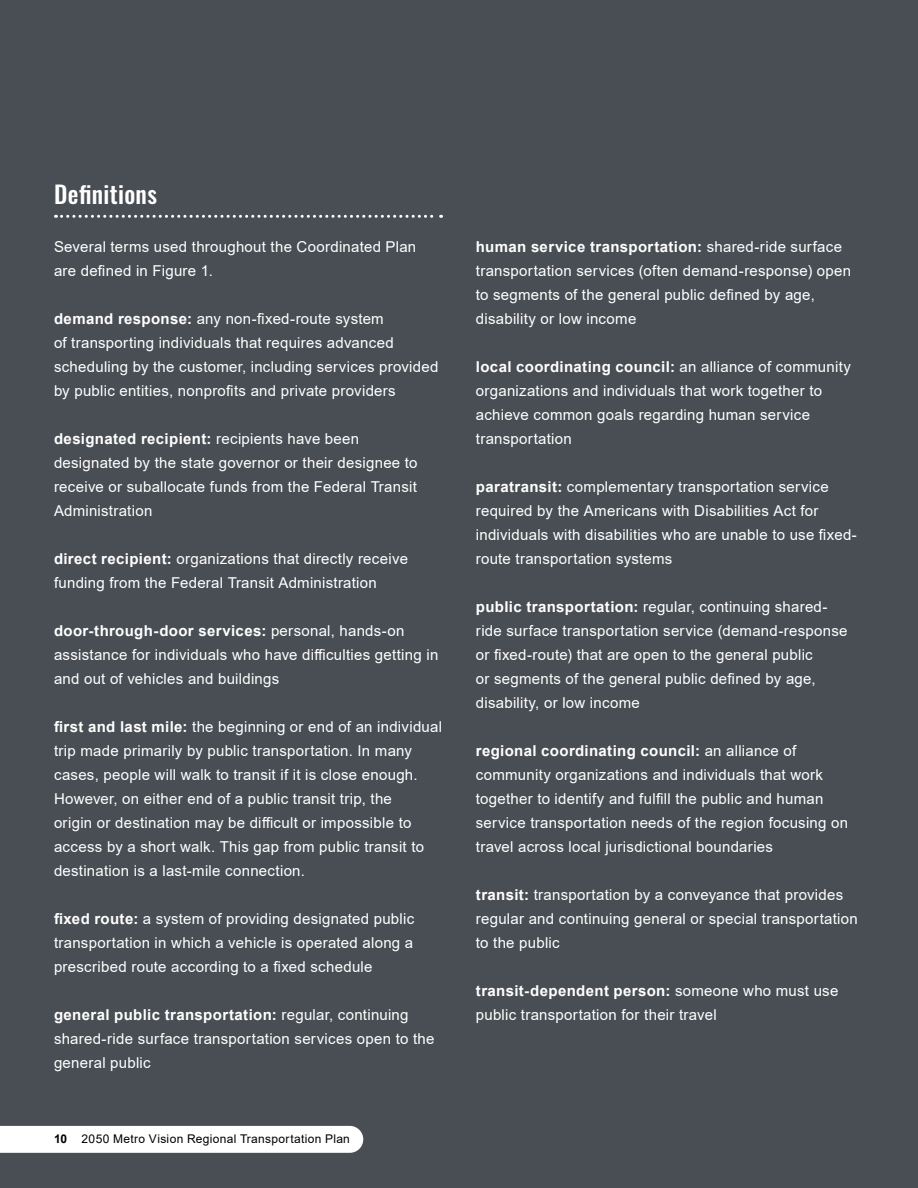
<style>
.page{position:relative;width:918px;height:1188px;background:#494e54}
.page>*{position:absolute;margin:0;border:0;box-sizing:border-box;transform-origin:0 0}
.t1{font:500 24px "Oswald";letter-spacing:.015em;color:#fff}
.t2{font:15px/24px "Arial";letter-spacing:.02em;color:#fff}
.t3{font:12px "Arial";letter-spacing:.03em;color:#000101}
.s1{font-weight:700}
</style>
<div class="page">
<svg style="left:56px;top:215px;width:386px;height:3px"></svg>
<div style="left:0;top:1126px;width:363px;height:27px;background:#fff"></div>
<h2 class="t1" style="left:54px;top:182px;width:105px">Definitions</h2>
<p class="t2" style="left:54px;top:235px;width:364px">Several terms used throughout the Coordinated Plan are defined in Figure 1.</p>
<p class="t2" style="left:54px;top:307px;width:386px"><span class="s1">demand response:</span> any non-fixed-route system<br>of transporting individuals that requires advanced scheduling by the customer, including services provided by public entities, nonprofits and private providers</p>
<p class="t2" style="left:54px;top:427px;width:365px"><span class="s1">designated recipient:</span> recipients have been designated by the state governor or their designee to receive or suballocate funds from the Federal Transit Administration</p>
<p class="t2" style="left:54px;top:547px;width:356px"><span class="s1">direct recipient:</span> organizations that directly receive funding from the Federal Transit Administration</p>
<p class="t2" style="left:54px;top:619px;width:386px"><span class="s1">door-through-door services:</span> personal, hands-on assistance for individuals who have difficulties getting in and out of vehicles and buildings</p>
<p class="t2" style="left:54px;top:715px;width:390px"><span class="s1">first and last mile:</span> the beginning or end of an individual trip made primarily by public transportation. In many cases, people will walk to transit if it is close enough.<br>However, on either end of a public transit trip, the<br>origin or destination may be difficult or impossible to access by a short walk. This gap from public transit to destination is a last-mile connection.</p>
<p class="t2" style="left:54px;top:907px;width:362px;text-align:justify"><span class="s1">fixed route:</span> a system of providing designated public transportation in which a vehicle is operated along a prescribed route according to a fixed schedule</p>
<p class="t2" style="left:54px;top:1003px;width:382px"><span class="s1">general public transportation:</span> regular, continuing shared-ride surface transportation services open to the general public</p>
<p class="t3" style="left:54px;top:1130px;width:297px"><span class="s1">10</span> 2050 Metro Vision Regional Transportation Plan</p>
<p class="t2" style="left:476px;top:235px;width:377px"><span class="s1">human service transportation:</span> shared-ride surface transportation services (often demand-response) open to segments of the general public defined by age, disability or low income</p>
<p class="t2" style="left:476px;top:355px;width:377px"><span class="s1">local coordinating council:</span> an alliance of community organizations and individuals that work together to achieve common goals regarding human service transportation</p>
<p class="t2" style="left:476px;top:475px;width:382px"><span class="s1">paratransit:</span> complementary transportation service required by the Americans with Disabilities Act for individuals with disabilities who are unable to use fixed&shy;route transportation systems</p>
<p class="t2" style="left:476px;top:595px;width:373px"><span class="s1">public transportation:</span> regular, continuing shared&shy;ride surface transportation service (demand-response or fixed-route) that are open to the general public<br>or segments of the general public defined by age, disability, or low income</p>
<p class="t2" style="left:476px;top:739px;width:374px"><span class="s1">regional coordinating council:</span> an alliance of community organizations and individuals that work together to identify and fulfill the public and human service transportation needs of the region focusing on travel across local jurisdictional boundaries</p>
<p class="t2" style="left:476px;top:883px;width:384px"><span class="s1">transit:</span> transportation by a conveyance that provides regular and continuing general or special transportation to the public</p>
<p class="t2" style="left:476px;top:979px;width:364px"><span class="s1">transit-dependent person:</span> someone who must use public transportation for their travel</p>
</div>
